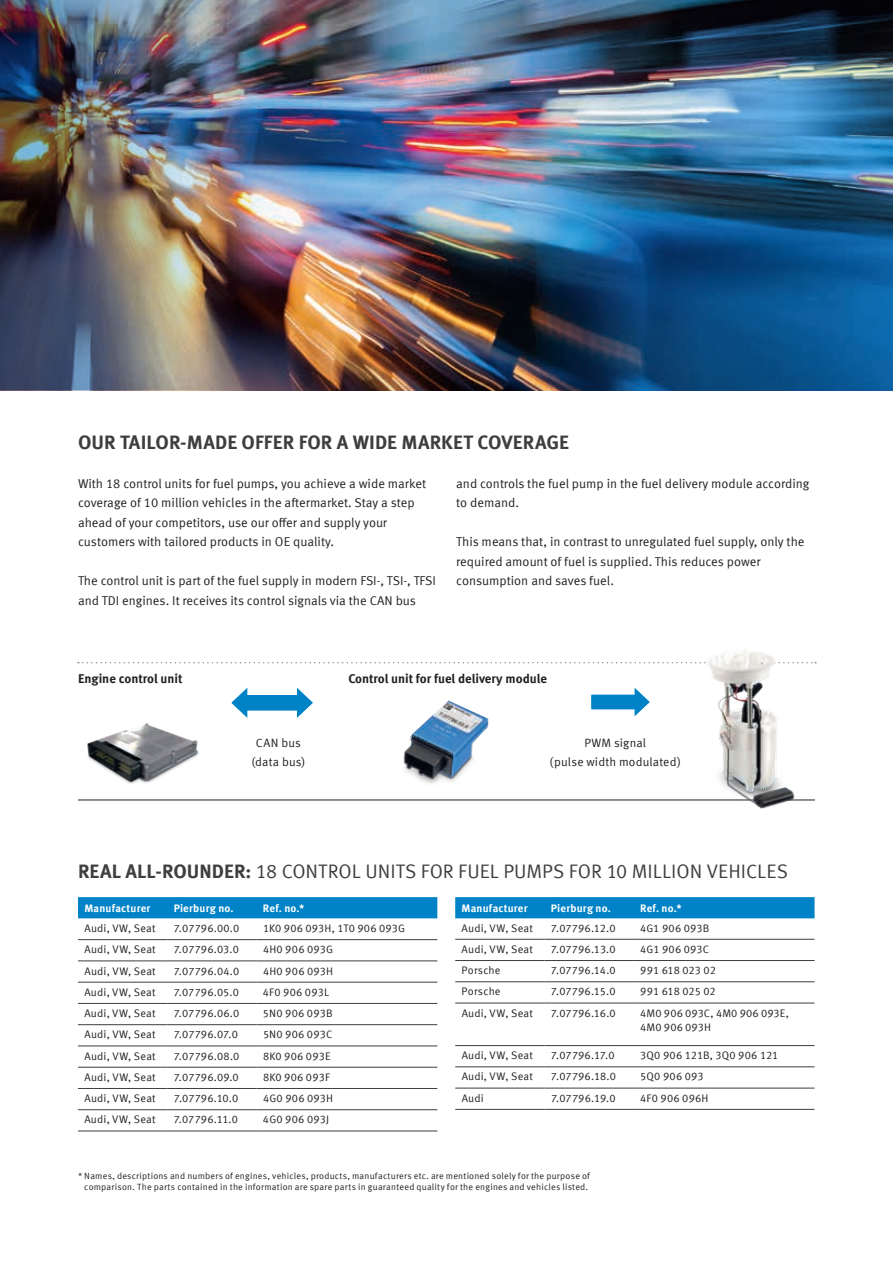
<style>
.page{position:relative;width:893px;height:1263px;background:#fff}
.page>*{position:absolute;margin:0;border:0;box-sizing:border-box;transform-origin:0 0}
.t1{font:19.5px "Meta Offc Pro Norm";color:#3e3e3f}
.t2{font:700 19.5px "Meta Offc Pro";color:#3e3e3f}
.t3{font:12.75px/19.5px "Meta Offc Pro Norm";color:#231f20}
.t4{font:700 12.75px "Meta Offc Pro";color:#231f20}
.t5{font:12px/19.5px "Meta Offc Pro Norm";letter-spacing:.015em;color:#231f20;text-align:center}
.t6{font:10.8px/14.7px "Meta Offc Pro Norm";letter-spacing:.015em;color:#231f20}
.t7{font:700 10.8px "Meta Offc Pro";letter-spacing:.015em;color:#fff}
.t8{font:10.8px "Meta Offc Pro Norm";letter-spacing:-.005em;color:#231f20}
.t9{font:9px/10.5px "Meta Offc Pro Norm";letter-spacing:.02em;color:#231f20;text-align:center}
.s1{font-family:"Meta Offc Pro";font-weight:700}
</style>
<div class="page">
<svg style="left:78px;top:662px;width:614px;height:1px"></svg>
<img style="left:280px;top:0;width:268px;height:390px">
<hr style="left:78px;top:799px;width:737px;height:1px;background:#231f20">
<img style="left:87px;top:723px;width:112px;height:61px">
<svg style="left:591px;top:688px;width:59px;height:28px"></svg>
<svg style="left:231px;top:688px;width:82px;height:30px"></svg>
<img style="left:403px;top:700px;width:85px;height:84px">
<img style="left:0;top:0;width:280px;height:390px">
<img style="left:693px;top:649px;width:124px;height:160px">
<img style="left:548px;top:0;width:345px;height:390px">
<div style="left:78px;top:897px;width:359px;height:21px;background:#0082c7"></div>
<hr style="left:78px;top:939px;width:89px;height:1px;background:#3e3e3f">
<hr style="left:167px;top:939px;width:90px;height:1px;background:#3e3e3f">
<hr style="left:257px;top:939px;width:180px;height:1px;background:#3e3e3f">
<hr style="left:78px;top:960px;width:89px;height:1px;background:#3e3e3f">
<hr style="left:167px;top:960px;width:90px;height:1px;background:#3e3e3f">
<hr style="left:257px;top:960px;width:180px;height:1px;background:#3e3e3f">
<hr style="left:78px;top:982px;width:89px;height:1px;background:#3e3e3f">
<hr style="left:167px;top:982px;width:90px;height:1px;background:#3e3e3f">
<hr style="left:257px;top:982px;width:180px;height:1px;background:#3e3e3f">
<hr style="left:78px;top:1003px;width:89px;height:1px;background:#3e3e3f">
<hr style="left:167px;top:1003px;width:90px;height:1px;background:#3e3e3f">
<hr style="left:257px;top:1003px;width:180px;height:1px;background:#3e3e3f">
<hr style="left:78px;top:1024px;width:89px;height:1px;background:#3e3e3f">
<hr style="left:167px;top:1024px;width:90px;height:1px;background:#3e3e3f">
<hr style="left:257px;top:1024px;width:180px;height:1px;background:#3e3e3f">
<hr style="left:78px;top:1045px;width:89px;height:1px;background:#3e3e3f">
<hr style="left:167px;top:1045px;width:90px;height:1px;background:#3e3e3f">
<hr style="left:257px;top:1045px;width:180px;height:1px;background:#3e3e3f">
<hr style="left:78px;top:1067px;width:89px;height:1px;background:#3e3e3f">
<hr style="left:167px;top:1067px;width:90px;height:1px;background:#3e3e3f">
<hr style="left:257px;top:1067px;width:180px;height:1px;background:#3e3e3f">
<hr style="left:78px;top:1088px;width:89px;height:1px;background:#3e3e3f">
<hr style="left:167px;top:1088px;width:90px;height:1px;background:#3e3e3f">
<hr style="left:257px;top:1088px;width:180px;height:1px;background:#3e3e3f">
<hr style="left:78px;top:1130px;width:89px;height:1px;background:#3e3e3f">
<hr style="left:167px;top:1130px;width:90px;height:1px;background:#3e3e3f">
<hr style="left:257px;top:1130px;width:180px;height:1px;background:#3e3e3f">
<hr style="left:78px;top:1109px;width:89px;height:1px;background:#3e3e3f">
<hr style="left:167px;top:1109px;width:90px;height:1px;background:#3e3e3f">
<hr style="left:257px;top:1109px;width:180px;height:1px;background:#3e3e3f">
<div style="left:455px;top:897px;width:359px;height:21px;background:#0082c7"></div>
<hr style="left:455px;top:939px;width:89px;height:1px;background:#3e3e3f">
<hr style="left:544px;top:939px;width:90px;height:1px;background:#3e3e3f">
<hr style="left:634px;top:939px;width:180px;height:1px;background:#3e3e3f">
<hr style="left:455px;top:960px;width:89px;height:1px;background:#3e3e3f">
<hr style="left:544px;top:960px;width:90px;height:1px;background:#3e3e3f">
<hr style="left:634px;top:960px;width:180px;height:1px;background:#3e3e3f">
<hr style="left:455px;top:981px;width:89px;height:1px;background:#3e3e3f">
<hr style="left:544px;top:981px;width:90px;height:1px;background:#3e3e3f">
<hr style="left:634px;top:981px;width:180px;height:1px;background:#3e3e3f">
<hr style="left:455px;top:1003px;width:89px;height:1px;background:#3e3e3f">
<hr style="left:544px;top:1003px;width:90px;height:1px;background:#3e3e3f">
<hr style="left:634px;top:1003px;width:180px;height:1px;background:#3e3e3f">
<hr style="left:455px;top:1045px;width:89px;height:1px;background:#3e3e3f">
<hr style="left:544px;top:1045px;width:90px;height:1px;background:#3e3e3f">
<hr style="left:634px;top:1045px;width:180px;height:1px;background:#3e3e3f">
<hr style="left:455px;top:1066px;width:89px;height:1px;background:#3e3e3f">
<hr style="left:544px;top:1066px;width:90px;height:1px;background:#3e3e3f">
<hr style="left:634px;top:1066px;width:180px;height:1px;background:#3e3e3f">
<hr style="left:455px;top:1088px;width:89px;height:1px;background:#3e3e3f">
<hr style="left:544px;top:1088px;width:90px;height:1px;background:#3e3e3f">
<hr style="left:634px;top:1088px;width:180px;height:1px;background:#3e3e3f">
<hr style="left:455px;top:1109px;width:89px;height:1px;background:#3e3e3f">
<hr style="left:544px;top:1109px;width:90px;height:1px;background:#3e3e3f">
<hr style="left:634px;top:1109px;width:180px;height:1px;background:#3e3e3f">
<h1 class="t2" style="left:78px;top:426px;width:492px">OUR TAILOR-MADE OFFER FOR A WIDE MARKET COVERAGE</h1>
<p class="t3" style="left:78px;top:473px;width:350px">With 18 control units for fuel pumps, you achieve a wide market coverage of 10 million vehicles in the aftermarket. Stay a step ahead of your competitors, use our offer and supply your customers with tailored products in OE quality.</p>
<p class="t3" style="left:78px;top:570px;width:359px">The control unit is part of the fuel supply in modern FSI-, TSI-, TFSI and TDI engines. It receives its control signals via the CAN bus</p>
<p class="t3" style="left:456px;top:473px;width:355px">and controls the fuel pump in the fuel delivery module according to demand.</p>
<p class="t3" style="left:456px;top:531px;width:350px">This means that, in contrast to unregulated fuel supply, only the required amount of fuel is supplied. This reduces power consumption and saves fuel.</p>
<p class="t4" style="left:78px;top:668px;width:106px">Engine control unit</p>
<p class="t5" style="left:251px;top:732px;width:56px">CAN bus (data bus)</p>
<p class="t4" style="left:348px;top:668px;width:200px">Control unit for fuel delivery module</p>
<p class="t5" style="left:550px;top:732px;width:133px">PWM signal<br>(pulse width modulated)</p>
<h1 class="t1" style="left:78px;top:856px;width:712px"><span class="s1">REAL ALL-ROUNDER:</span> 18 CONTROL UNITS FOR FUEL PUMPS FOR 10 MILLION VEHICLES</h1>
<p class="t7" style="left:84px;top:900px;width:68px">Manufacturer</p>
<p class="t7" style="left:174px;top:900px;width:61px">Pierburg no.</p>
<p class="t7" style="left:263px;top:900px;width:43px">Ref. no.*</p>
<p class="t6" style="left:84px;top:920px;width:73px">Audi, VW, Seat</p>
<p class="t6" style="left:174px;top:920px;width:67px">7.07796.00.0</p>
<p class="t6" style="left:263px;top:920px;width:144px">1K0 906 093H, 1T0 906 093G</p>
<p class="t6" style="left:84px;top:941px;width:73px">Audi, VW, Seat</p>
<p class="t6" style="left:174px;top:941px;width:67px">7.07796.03.0</p>
<p class="t6" style="left:263px;top:941px;width:72px">4H0 906 093G</p>
<p class="t6" style="left:84px;top:963px;width:73px">Audi, VW, Seat</p>
<p class="t6" style="left:174px;top:963px;width:67px">7.07796.04.0</p>
<p class="t6" style="left:263px;top:963px;width:72px">4H0 906 093H</p>
<p class="t6" style="left:84px;top:984px;width:73px">Audi, VW, Seat</p>
<p class="t6" style="left:174px;top:984px;width:67px">7.07796.05.0</p>
<p class="t6" style="left:263px;top:984px;width:68px">4F0 906 093L</p>
<p class="t6" style="left:84px;top:1005px;width:73px">Audi, VW, Seat</p>
<p class="t6" style="left:174px;top:1005px;width:67px">7.07796.06.0</p>
<p class="t6" style="left:263px;top:1005px;width:71px">5N0 906 093B</p>
<p class="t6" style="left:84px;top:1026px;width:73px">Audi, VW, Seat</p>
<p class="t6" style="left:174px;top:1026px;width:66px">7.07796.07.0</p>
<p class="t6" style="left:263px;top:1026px;width:71px">5N0 906 093C</p>
<p class="t6" style="left:84px;top:1048px;width:73px">Audi, VW, Seat</p>
<p class="t6" style="left:174px;top:1048px;width:67px">7.07796.08.0</p>
<p class="t6" style="left:263px;top:1048px;width:69px">8K0 906 093E</p>
<p class="t6" style="left:84px;top:1069px;width:73px">Audi, VW, Seat</p>
<p class="t6" style="left:174px;top:1069px;width:67px">7.07796.09.0</p>
<p class="t6" style="left:263px;top:1069px;width:68px">8K0 906 093F</p>
<p class="t6" style="left:84px;top:1090px;width:73px">Audi, VW, Seat</p>
<p class="t6" style="left:174px;top:1090px;width:66px">7.07796.10.0</p>
<p class="t6" style="left:263px;top:1090px;width:72px">4G0 906 093H</p>
<p class="t6" style="left:84px;top:1111px;width:73px">Audi, VW, Seat</p>
<p class="t6" style="left:174px;top:1111px;width:66px">7.07796.11.0</p>
<p class="t6" style="left:263px;top:1111px;width:68px">4G0 906 093J</p>
<p class="t7" style="left:462px;top:900px;width:68px">Manufacturer</p>
<p class="t7" style="left:551px;top:900px;width:61px">Pierburg no.</p>
<p class="t7" style="left:640px;top:900px;width:43px">Ref. no.*</p>
<p class="t6" style="left:462px;top:920px;width:73px">Audi, VW, Seat</p>
<p class="t6" style="left:551px;top:920px;width:66px">7.07796.12.0</p>
<p class="t6" style="left:640px;top:920px;width:71px">4G1 906 093B</p>
<p class="t6" style="left:462px;top:941px;width:73px">Audi, VW, Seat</p>
<p class="t6" style="left:551px;top:941px;width:66px">7.07796.13.0</p>
<p class="t6" style="left:640px;top:941px;width:70px">4G1 906 093C</p>
<p class="t6" style="left:462px;top:962px;width:40px">Porsche</p>
<p class="t6" style="left:551px;top:962px;width:66px">7.07796.14.0</p>
<p class="t8" style="left:640px;top:962px;width:77px">991 618 023 02</p>
<p class="t6" style="left:462px;top:983px;width:40px">Porsche</p>
<p class="t6" style="left:551px;top:983px;width:66px">7.07796.15.0</p>
<p class="t8" style="left:640px;top:983px;width:77px">991 618 025 02</p>
<p class="t6" style="left:462px;top:1005px;width:73px">Audi, VW, Seat</p>
<p class="t6" style="left:551px;top:1005px;width:66px">7.07796.16.0</p>
<p class="t6" style="left:640px;top:1005px;width:150px">4M0 906 093C, 4M0 906 093E,<br>4M0 906 093H</p>
<p class="t6" style="left:462px;top:1047px;width:73px">Audi, VW, Seat</p>
<p class="t6" style="left:551px;top:1047px;width:65px">7.07796.17.0</p>
<p class="t6" style="left:640px;top:1047px;width:140px">3Q0 906 121B, 3Q0 906 121</p>
<p class="t6" style="left:462px;top:1069px;width:73px">Audi, VW, Seat</p>
<p class="t6" style="left:551px;top:1069px;width:66px">7.07796.18.0</p>
<p class="t6" style="left:640px;top:1069px;width:65px">5Q0 906 093</p>
<p class="t6" style="left:462px;top:1090px;width:24px">Audi</p>
<p class="t6" style="left:551px;top:1090px;width:66px">7.07796.19.0</p>
<p class="t6" style="left:640px;top:1090px;width:70px">4F0 906 096H</p>
<p class="t9" style="left:78px;top:1170px;width:513px">* Names, descriptions and numbers of engines, vehicles, products, manufacturers etc. are mentioned solely for the purpose of comparison. The parts contained in the information are spare parts in guaranteed quality for the engines and vehicles listed.</p>
</div>
